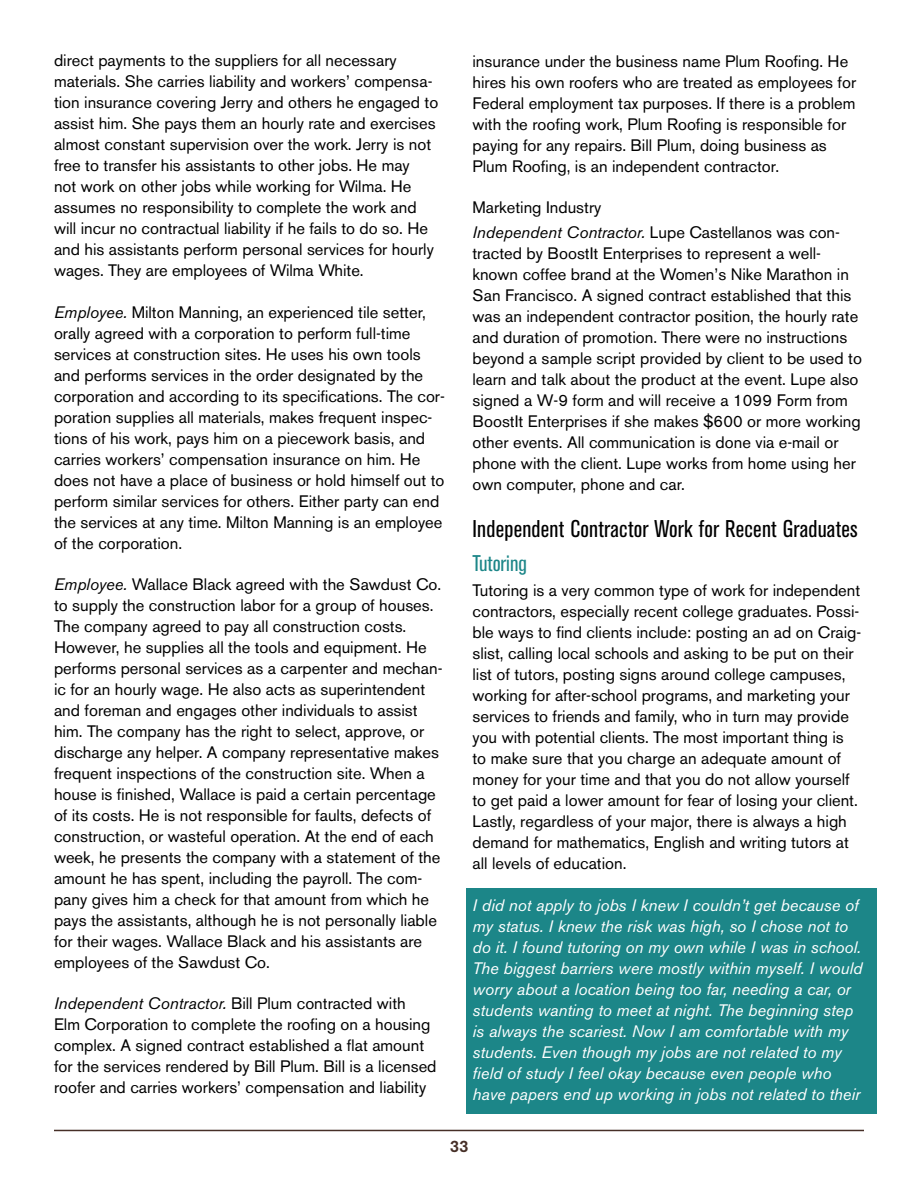
<style>
.page{position:relative;width:918px;height:1188px;background:#fff}
.page>*{position:absolute;margin:0;border:0;box-sizing:border-box;transform-origin:0 0}
.t1{font:condensed 24px "Akzidenz Grotesk BE";letter-spacing:.01em;color:#000}
.t2{font:condensed 22.5px "Akzidenz Grotesk BE";color:#1c8688}
.t3{font:16.5px/21px "Akzidenz Grotesk BE";color:#000}
.t4{font:italic 16.5px/21px "Akzidenz Grotesk BE";color:#fff}
.t5{font:500 16.5px "Akzidenz Grotesk BE";color:#462f27}
.s1{font-style:italic}
</style>
<div class="page">
<hr style="left:54px;top:1130px;width:810px;height:1px;background:#462f27">
<div style="left:466px;top:888px;width:411px;height:226px;background:#1c8688"></div>
<p class="t3" style="left:54px;top:50px;width:386px">direct payments to the suppliers for all necessary materials. She carries liability and workers’ compensa&shy;tion insurance covering Jerry and others he engaged to assist him. She pays them an hourly rate and exercises almost constant supervision over the work. Jerry is not free to transfer his assistants to other jobs. He may<br>not work on other jobs while working for Wilma. He assumes no responsibility to complete the work and will incur no contractual liability if he fails to do so. He and his assistants perform personal services for hourly wages. They are employees of Wilma White.</p>
<p class="t3" style="left:54px;top:301px;width:392px"><span class="s1">Employee.</span> Milton Manning, an experienced tile setter, orally agreed with a corporation to perform full-time services at construction sites. He uses his own tools and performs services in the order designated by the corporation and according to its specifications. The cor&shy;poration supplies all materials, makes frequent inspec&shy;tions of his work, pays him on a piecework basis, and carries workers’ compensation insurance on him. He does not have a place of business or hold himself out to perform similar services for others. Either party can end the services at any time. Milton Manning is an employee of the corporation.</p>
<p class="t3" style="left:54px;top:574px;width:390px"><span class="s1">Employee.</span> Wallace Black agreed with the Sawdust Co. to supply the construction labor for a group of houses.<br>The company agreed to pay all construction costs.<br>However, he supplies all the tools and equipment. He performs personal services as a carpenter and mechan&shy;ic for an hourly wage. He also acts as superintendent and foreman and engages other individuals to assist him. The company has the right to select, approve, or discharge any helper. A company representative makes frequent inspections of the construction site. When a house is finished, Wallace is paid a certain percentage of its costs. He is not responsible for faults, defects of construction, or wasteful operation. At the end of each week, he presents the company with a statement of the amount he has spent, including the payroll. The com&shy;pany gives him a check for that amount from which he pays the assistants, although he is not personally liable for their wages. Wallace Black and his assistants are employees of the Sawdust Co.</p>
<p class="t3" style="left:54px;top:993px;width:384px"><span class="s1">Independent Contractor.</span> Bill Plum contracted with<br>Elm Corporation to complete the roofing on a housing complex. A signed contract established a flat amount for the services rendered by Bill Plum. Bill is a licensed roofer and carries workers’ compensation and liability</p>
<p class="t3" style="left:473px;top:50px;width:385px">insurance under the business name Plum Roofing. He hires his own roofers who are treated as employees for Federal employment tax purposes. If there is a problem with the roofing work, Plum Roofing is responsible for paying for any repairs. Bill Plum, doing business as Plum Roofing, is an independent contractor.</p>
<p class="t3" style="left:473px;top:194px;width:369px;line-height:25.3px">Marketing Industry<br><span class="s1">Independent Contractor.</span> Lupe Castellanos was con-</p>
<p class="t3" style="left:473px;top:243px;width:391px">tracted by BoostIt Enterprises to represent a well&shy;known coffee brand at the Women’s Nike Marathon in San Francisco. A signed contract established that this was an independent contractor position, the hourly rate and duration of promotion. There were no instructions beyond a sample script provided by client to be used to learn and talk about the product at the event. Lupe also signed a W-9 form and will receive a 1099 Form from BoostIt Enterprises if she makes $600 or more working other events. All communication is done via e-mail or phone with the client. Lupe works from home using her own computer, phone and car.</p>
<h1 class="t1" style="left:472px;top:516px;width:387px">Independent Contractor Work for Recent Graduates</h1>
<h2 class="t2" style="left:472px;top:551px;width:56px">Tutoring</h2>
<p class="t3" style="left:472px;top:580px;width:390px">Tutoring is a very common type of work for independent contractors, especially recent college graduates. Possi&shy;ble ways to find clients include: posting an ad on Craig&shy;slist, calling local schools and asking to be put on their list of tutors, posting signs around college campuses, working for after-school programs, and marketing your services to friends and family, who in turn may provide you with potential clients. The most important thing is to make sure that you charge an adequate amount of money for your time and that you do not allow yourself to get paid a lower amount for fear of losing your client.<br>Lastly, regardless of your major, there is always a high demand for mathematics, English and writing tutors at all levels of education.</p>
<p class="t4" style="left:472px;top:894px;width:391px">I did not apply to jobs I knew I couldn’t get because of my status. I knew the risk was high, so I chose not to do it. I found tutoring on my own while I was in school.<br>The biggest barriers were mostly within myself. I would worry about a location being too far, needing a car, or students wanting to meet at night. The beginning step is always the scariest. Now I am comfortable with my students. Even though my jobs are not related to my field of study I feel okay because even people who have papers end up working in jobs not related to their</p>
<p class="t5" style="left:450px;top:1136px;width:20px">33</p>
</div>
